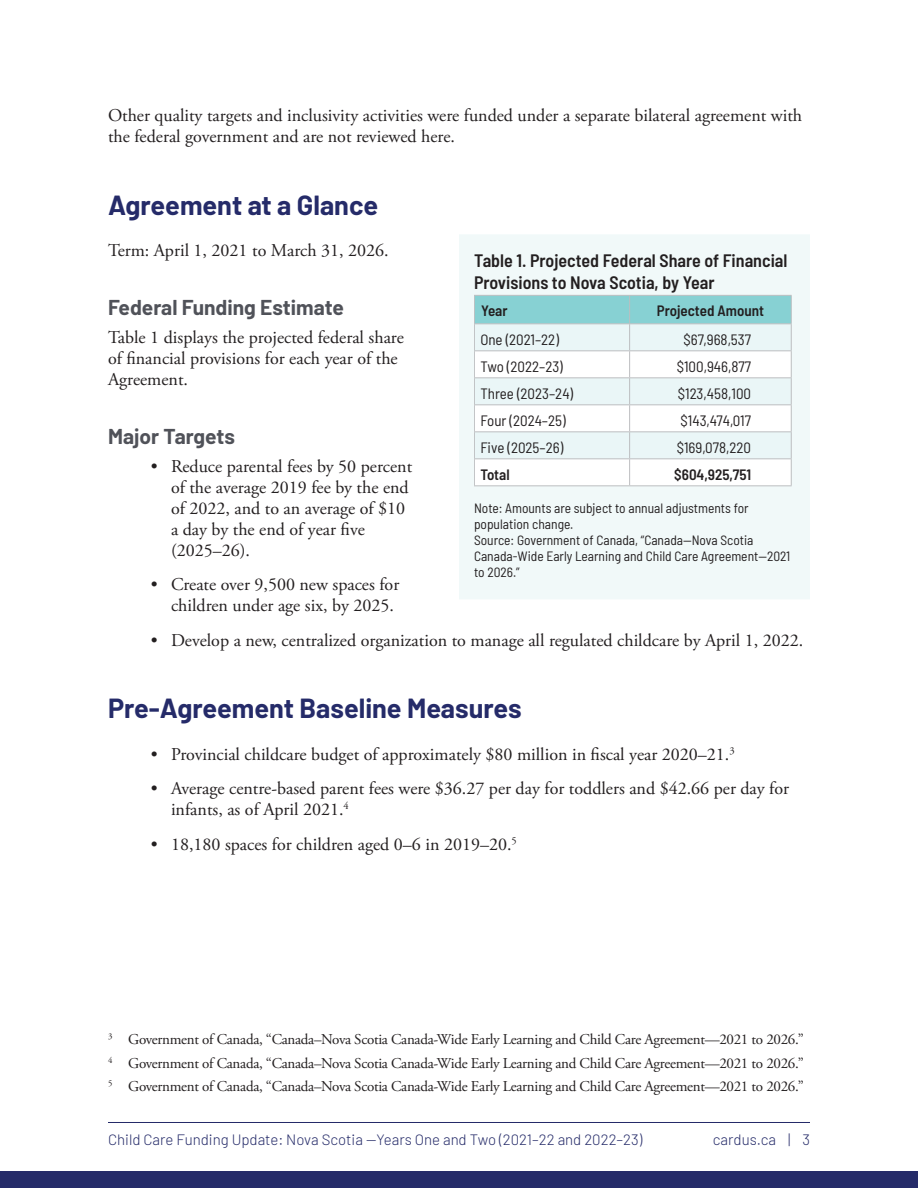
<style>
.page{position:relative;width:918px;height:1188px;background:#fff}
.page>*{position:absolute;margin:0;border:0;box-sizing:border-box;transform-origin:0 0}
.Heading_1_-_no_bar{font:700 27px "Barlow";color:#252b69}
.Heading_2{font:700 21px "Barlow";color:#505259}
.t1{font:18px/21px "Adobe Garamond Pro";color:#231f20}
.Table_Title{font:600 semi-condensed 18px/21.6px "Barlow";color:#231f20}
.Footnote_text{font:15px "Adobe Garamond Pro";letter-spacing:-.02em;color:#231f20}
.t2{font:300 15px "Barlow";color:#252b69}
.Table__Left_Column{font:semi-condensed 15px "Barlow";color:#231f20}
.Table__all_middle_cells{font:semi-condensed 15px "Barlow";color:#231f20}
.Table__Header__Mid_Cells{font:600 semi-condensed 15px "Barlow";color:#231f20}
.Table__all_middle_cells-2{font:600 semi-condensed 15px "Barlow";color:#231f20}
.Table__Left_Column-2{font:600 semi-condensed 15px "Barlow";letter-spacing:-.005em;color:#231f20}
.Table__Header__Left_Col{font:600 semi-condensed 15px "Barlow";color:#231f20}
.Table_Fig_Source_Note{font:semi-condensed 13.5px/16.2px "Barlow";color:#231f20}
</style>
<div class="page">
<div style="left:0;top:1171px;width:918px;height:17px;background:#252b69"></div>
<hr style="left:108px;top:1122px;width:702px;height:1px;background:#252b69">
<svg style="left:459px;top:235px;width:351px;height:364px"></svg>
<p class="t1" style="left:108px;top:105px;width:696px">Other quality targets and inclusivity activities were funded under a separate bilateral agreement with the federal government and are not reviewed here.</p>
<p class="Heading_1_-_no_bar" style="left:108px;top:185px;width:272px">Agreement at a Glance</p>
<p class="t1" style="left:108px;top:241px;width:282px">Term: April 1, 2021 to March 31, 2026.</p>
<p class="Heading_2" style="left:108px;top:292px;width:237px">Federal Funding Estimate</p>
<p class="t1" style="left:108px;top:327px;width:297px">Table 1 displays the projected federal share of financial provisions for each year of the<br>Agreement.</p>
<p class="Heading_2" style="left:108px;top:421px;width:128px">Major Targets</p>
<p class="t1" style="left:171px;top:456px;width:243px;text-indent:-20px">• Reduce parental fees by 50 percent of the average 2019 fee by the end of 2022, and to an average of $10 a day by the end of year five (2025–26).</p>
<p class="t1" style="left:171px;top:575px;width:230px;text-indent:-20px">• Create over 9,500 new spaces for children under age six, by 2025.</p>
<p class="t1" style="left:151px;top:630px;width:654px">• Develop a new, centralized organization to manage all regulated childcare by April 1, 2022.</p>
<p class="Table_Title" style="left:474px;top:249px;width:315px">Table 1. Projected Federal Share of Financial<br>Provisions to Nova Scotia, by Year</p>
<p class="Table__Header__Left_Col" style="left:481px;top:299px;width:28px">Year</p>
<p class="Table__Header__Mid_Cells" style="left:657px;top:299px;width:109px">Projected Amount</p>
<p class="Table__Left_Column" style="left:480px;top:329px;width:80px">One (2021–22)</p>
<p class="Table__all_middle_cells" style="left:684px;top:329px;width:69px">$67,968,537</p>
<p class="Table__Left_Column" style="left:480px;top:356px;width:84px">Two (2022–23)</p>
<p class="Table__all_middle_cells" style="left:677px;top:356px;width:76px">$100,946,877</p>
<p class="Table__Left_Column" style="left:480px;top:383px;width:94px">Three (2023–24)</p>
<p class="Table__all_middle_cells" style="left:678px;top:383px;width:75px">$123,458,100</p>
<p class="Table__Left_Column" style="left:480px;top:410px;width:87px">Four (2024–25)</p>
<p class="Table__all_middle_cells" style="left:681px;top:410px;width:72px">$143,474,017</p>
<p class="Table__Left_Column" style="left:480px;top:437px;width:84px">Five (2025–26)</p>
<p class="Table__all_middle_cells" style="left:677px;top:437px;width:76px">$169,078,220</p>
<p class="Table__Left_Column-2" style="left:480px;top:464px;width:31px">Total</p>
<p class="Table__all_middle_cells-2" style="left:674px;top:464px;width:78px">$604,925,751</p>
<p class="Table_Fig_Source_Note" style="left:474px;top:499px;width:276px">Note: Amounts are subject to annual adjustments for population change.</p>
<p class="Table_Fig_Source_Note" style="left:474px;top:531px;width:318px">Source: Government of Canada, “Canada—Nova Scotia<br>Canada-Wide Early Learning and Child Care Agreement—2021 to 2026.”</p>
<p class="Heading_1_-_no_bar" style="left:108px;top:689px;width:415px">Pre-Agreement Baseline Measures</p>
<p class="t1" style="left:151px;top:744px;width:585px">• Provincial childcare budget of approximately $80 million in fiscal year 2020–21.<sup>3</sup></p>
<p class="t1" style="left:171px;top:779px;width:620px;text-indent:-20px">• Average centre-based parent fees were $36.27 per day for toddlers and $42.66 per day for infants, as of April 2021.<sup>4</sup></p>
<p class="t1" style="left:151px;top:834px;width:368px">• 18,180 spaces for children aged 0–6 in 2019–20.<sup>5</sup></p>
<p class="Footnote_text" style="left:108px;top:1031px;width:697px"><sup>3</sup> Government of Canada, “Canada–Nova Scotia Canada-Wide Early Learning and Child Care Agreement—2021 to 2026.”</p>
<p class="Footnote_text" style="left:108px;top:1054px;width:697px"><sup>4</sup> Government of Canada, “Canada–Nova Scotia Canada-Wide Early Learning and Child Care Agreement—2021 to 2026.”</p>
<p class="Footnote_text" style="left:108px;top:1077px;width:697px"><sup>5</sup> Government of Canada, “Canada–Nova Scotia Canada-Wide Early Learning and Child Care Agreement—2021 to 2026.”</p>
<p class="t2" style="left:108px;top:1129px;width:536px">Child Care Funding Update: Nova Scotia —Years One and Two (2021–22 and 2022–23)</p>
<p class="t2" style="left:713px;top:1129px;width:99px">cardus.ca | 3</p>
</div>
